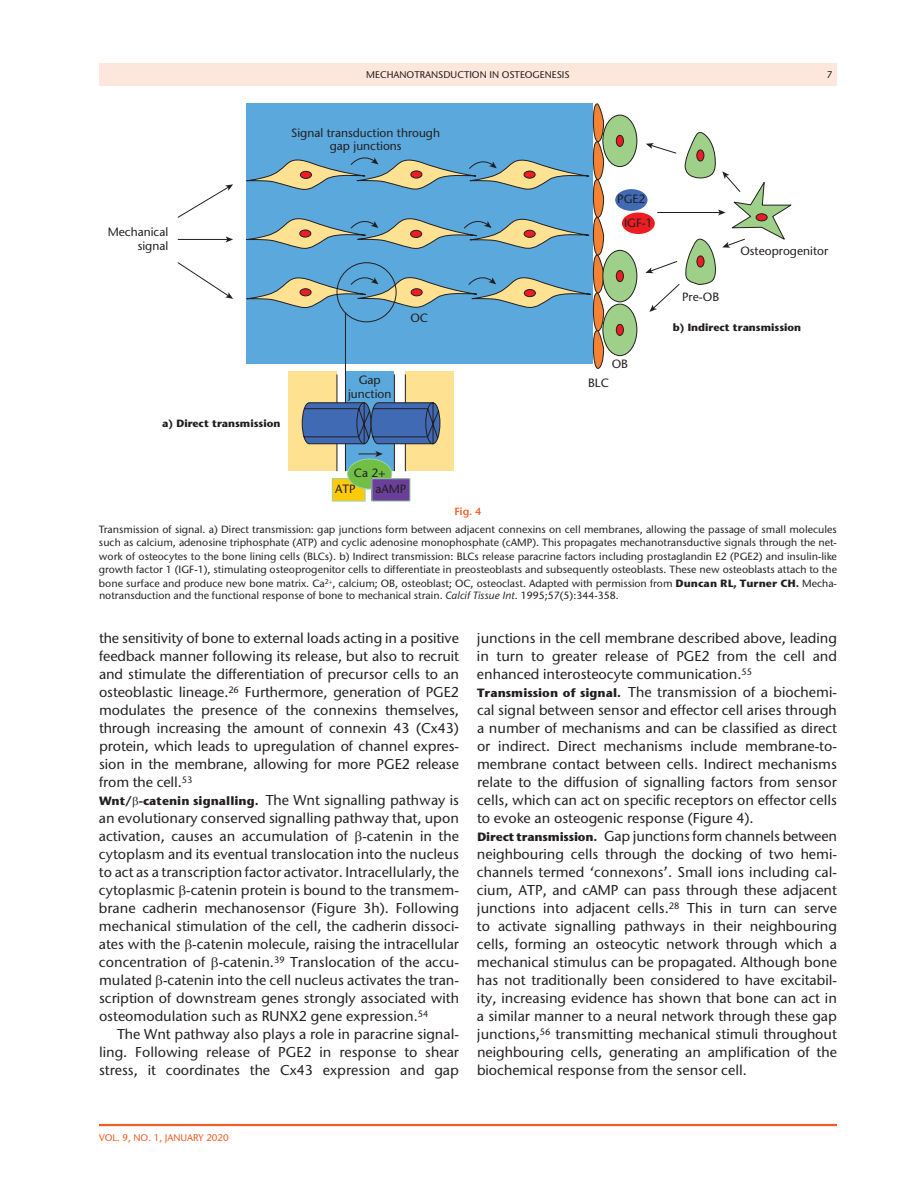
<style>
.page{position:relative;width:918px;height:1188px;background:#fff}
.page>*{position:absolute;margin:0;border:0;box-sizing:border-box;transform-origin:0 0}
.t1{font:500 14.25px/18px "Stone Sans ITC Pro";color:#231f20}
.t2{font:500 12px/13.5px "Stone Sans Std";color:#231f20;text-align:center}
.t3{font:500 10.5px/13.5px "Stone Sans ITC Pro";color:#231f20;text-align:justify}
.t4{font:700 10.5px "Stone Sans Std";color:#231f20}
.t5{font:600 10.5px "Stone Sans ITC Pro";color:#f25d23}
.t6{font:500 9.75px "Stone Sans ITC Pro";color:#231f20}
.t7{font:500 9.75px "Stone Sans ITC Pro";color:#f25d23}
.s1{font-weight:700}
.s2{font-style:italic}
.s3{font-weight:700;font-size:12px}
</style>
<div class="page">
<div style="left:99px;top:63px;width:738px;height:23px;background:#fde7dc"></div>
<hr style="left:99px;top:1124px;width:738px;height:2px;background:#f25d23">
<div style="left:288px;top:372px;width:49px;height:99px;background:#ffe192"></div>
<div style="left:345px;top:372px;width:49px;height:99px;background:#5ba8dc"></div>
<div style="left:405px;top:372px;width:49px;height:99px;background:#ffe192"></div>
<hr style="left:394px;top:375px;width:1px;height:96px;background:#231f20">
<hr style="left:337px;top:375px;width:1px;height:96px;background:#231f20">
<hr style="left:405px;top:375px;width:1px;height:96px;background:#231f20">
<svg style="left:246px;top:104px;width:546px;height:265px"></svg>
<svg style="left:177px;top:184px;width:56px;height:34px"></svg>
<hr style="left:178px;top:239px;width:50px;height:1px;background:#231f20">
<svg style="left:226px;top:236px;width:7px;height:6px"></svg>
<svg style="left:177px;top:262px;width:56px;height:37px"></svg>
<div style="left:300px;top:289px;width:11px;height:7px;background:#ee1d23;border-radius:50%"></div>
<div style="left:300px;top:288px;width:11px;height:8px;border:1px solid #231f20;border-radius:50%"></div>
<div style="left:411px;top:289px;width:11px;height:7px;background:#ee1d23;border-radius:50%"></div>
<div style="left:411px;top:288px;width:12px;height:8px;border:1px solid #231f20;border-radius:50%"></div>
<div style="left:524px;top:290px;width:11px;height:7px;background:#ee1d23;border-radius:50%"></div>
<div style="left:524px;top:289px;width:12px;height:8px;border:1px solid #231f20;border-radius:50%"></div>
<div style="left:524px;top:230px;width:11px;height:7px;background:#ee1d23;border-radius:50%"></div>
<div style="left:524px;top:230px;width:12px;height:8px;border:1px solid #231f20;border-radius:50%"></div>
<div style="left:411px;top:230px;width:11px;height:7px;background:#ee1d23;border-radius:50%"></div>
<div style="left:410px;top:230px;width:12px;height:8px;border:1px solid #231f20;border-radius:50%"></div>
<div style="left:300px;top:230px;width:11px;height:7px;background:#ee1d23;border-radius:50%"></div>
<div style="left:299px;top:230px;width:12px;height:7px;border:1px solid #231f20;border-radius:50%"></div>
<div style="left:300px;top:171px;width:11px;height:7px;background:#ee1d23;border-radius:50%"></div>
<div style="left:300px;top:171px;width:12px;height:8px;border:1px solid #231f20;border-radius:50%"></div>
<div style="left:411px;top:171px;width:11px;height:7px;background:#ee1d23;border-radius:50%"></div>
<div style="left:410px;top:171px;width:12px;height:7px;border:1px solid #231f20;border-radius:50%"></div>
<div style="left:524px;top:171px;width:11px;height:7px;background:#ee1d23;border-radius:50%"></div>
<div style="left:524px;top:171px;width:12px;height:8px;border:1px solid #231f20;border-radius:50%"></div>
<hr style="left:345px;top:313px;width:1px;height:90px;background:#231f20">
<div style="left:332px;top:479px;width:33px;height:22px;background:#feca0a"></div>
<div style="left:332px;top:478px;width:34px;height:23px;border:1px solid #9ad2ae"></div>
<div style="left:348px;top:459px;width:44px;height:30px;background:#71bf44;border-radius:50%"></div>
<div style="left:347px;top:459px;width:45px;height:30px;border:1px solid #9ad2ae;border-radius:50%"></div>
<div style="left:372px;top:479px;width:38px;height:22px;background:#6b3e98"></div>
<div style="left:371px;top:478px;width:39px;height:23px;border:1px solid #9ad2ae"></div>
<svg style="left:301px;top:402px;width:140px;height:69px"></svg>
<p class="t6" style="left:366px;top:68px;width:72px">Mechan otransd</p>
<p class="t6" style="left:451px;top:68px;width:112px">uction in osteogen esis</p>
<p class="t6" style="left:827px;top:68px;width:7px">7</p>
<p class="t2" style="left:291px;top:126px;width:150px">Signal transduction through gap junctions</p>
<p class="t2" style="left:108px;top:225px;width:62px;text-align:right">Mechanical signal</p>
<p class="t4" style="left:162px;top:417px;width:120px">a) Direct transmission</p>
<p class="t2" style="left:410px;top:311px;width:19px">OC</p>
<p class="t2" style="left:348px;top:373px;width:45px">Gap junction</p>
<p class="t2" style="left:354px;top:466px;width:33px">Ca 2+</p>
<p class="t2" style="left:335px;top:482px;width:22px">ATP</p>
<p class="t2" style="left:375px;top:482px;width:32px">aAMP</p>
<p class="t2" style="left:624px;top:188px;width:30px;line-height:23.2px;text-align:left;text-indent:-7px">PGE2<br>IGF-1</p>
<p class="t2" style="left:612px;top:358px;width:18px">OB</p>
<p class="t2" style="left:588px;top:376px;width:22px">BLC</p>
<p class="t2" style="left:682px;top:291px;width:39px">Pre-OB</p>
<p class="t2" style="left:740px;top:244px;width:89px">Osteoprogenitor</p>
<p class="t4" style="left:673px;top:321px;width:130px">b) Indirect transmission</p>
<p class="t5" style="left:454px;top:505px;width:29px">Fig. 4</p>
<p class="t3" style="left:99px;top:522px;width:740px">Transmission of signal. a) Direct transmission: gap junctions form between adjacent connexins on cell membranes, allowing the passage of small molecules such as calcium, adenosine triphosphate (ATP) and cyclic adenosine monophosphate (cAMP). This propagates mechanotransductive signals through the net&shy;work of osteocytes to the bone lining cells (BLCs). b) Indirect transmission: BLCs release paracrine factors including prostaglandin E2 (PGE2) and insulin-like growth factor 1 (IGF-1), stimulating osteoprogenitor cells to differentiate in preosteoblasts and subsequently osteoblasts. These new osteoblasts attach to the bone surface and produce new bone matrix. Ca<sup>2</sup> , calcium; OB, osteoblast; OC, osteoclast. Adapted with permission from <span class="s1">Duncan RL, Turner CH.</span> Mecha-</p>
<p class="t3" style="left:99px;top:588px;width:521px">notransduction and the functional response of bone to mechanical strain. <span class="s2">Calcif Tissue Int</span>. 1995;57(5):344-358.</p>
<p class="t1" style="left:99px;top:629px;width:362px">the sensitivity of bone to external loads acting in a positive feedback manner following its release, but also to recruit and stimulate the differentiation of precursor cells to an osteoblastic lineage.<sup>26</sup> Furthermore, generation of PGE2 modulates the presence of the connexins themselves, through increasing the amount of connexin 43 (Cx43) protein, which leads to upregulation of channel expres&shy;sion in the membrane, allowing for more PGE2 release from the cell.<sup>53<br></sup><span class="s3">Wnt/ -catenin signalling.</span> The Wnt signalling pathway is an evolutionary conserved signalling pathway that, upon activation, causes an accumulation of -catenin in the cytoplasm and its eventual translocation into the nucleus to act as a transcription factor activator. Intracellularly, the cytoplasmic -catenin protein is bound to the transmem&shy;brane cadherin mechanosensor (Figure 3h). Following mechanical stimulation of the cell, the cadherin dissoci&shy;ates with the -catenin molecule, raising the intracellular concentration of -catenin.<sup>39</sup> Translocation of the accu&shy;mulated -catenin into the cell nucleus activates the tran&shy;scription of downstream genes strongly associated with osteomodulation such as RU NX2 gene expression.<sup>54</sup></p>
<p class="t1" style="left:99px;top:1025px;width:362px;text-align:justify;text-indent:18px">The Wnt pathway also plays a role in paracrine signal&shy;ling. Following release of PGE2 in response to shear stress, it coordinates the Cx43 expression and gap</p>
<p class="t1" style="left:477px;top:629px;width:362px">junctions in the cell membrane described above, leading in turn to greater release of PGE2 from the cell and enhanced interosteocyte communication.<sup>55<br></sup><span class="s3">Transmission of signal.</span> The transmission of a biochemi&shy;cal signal between sensor and effector cell arises through a number of mechanisms and can be classified as direct or indirect. Direct mechanisms include membrane-to&shy;membrane contact between cells. Indirect mechanisms relate to the diffusion of signalling factors from sensor cells, which can act on specific receptors on effector cells to evoke an osteogenic response (Figure 4).<br><span class="s3">Direct transmission.</span> Gap junctions form channels between neighbouring cells through the docking of two hemi&shy;channels termed ‘connexons’. Small ions including cal&shy;cium, ATP, and cAMP can pass through these adjacent junctions into adjacent cells.<sup>28</sup> This in turn can serve to activate signalling pathways in their neighbouring cells, forming an osteocytic network through which a mechanical stimulus can be propagated. Although bone has not traditionally been considered to have excitabil&shy;ity, increasing evidence has shown that bone can act in a similar manner to a neural network through these gap junctions,<sup>56</sup> transmitting mechanical stimuli throughout neighbouring cells, generating an amplification of the biochemical response from the sensor cell.</p>
<p class="t7" style="left:99px;top:1132px;width:131px">vol. 9, No. 1, Jan uary 2020</p>
</div>
